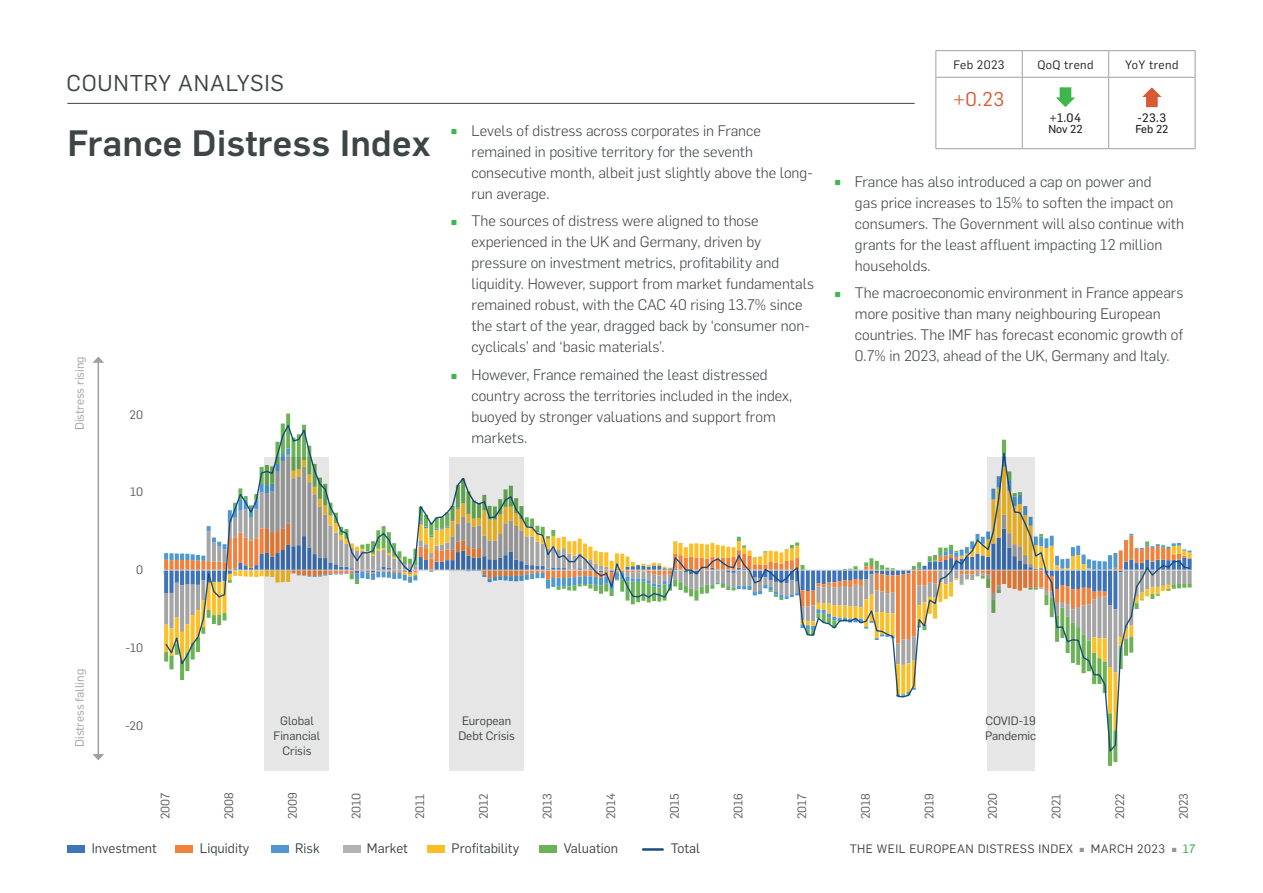
<style>
.page{position:relative;width:1263px;height:893px;background:#fff}
.page>*{position:absolute;margin:0;border:0;box-sizing:border-box;transform-origin:0 0}
.t1{font:500 36px "Flama";letter-spacing:.01em;color:#3d4547}
.t2{font:22.5px "Flama";letter-spacing:.035em;color:#3d4547}
.t3{font:19.5px "Flama";color:#d75a35}
.t4{font:300 15px/21px "Flama";color:#3d4547}
.t5{font:13.5px "Flama";color:#3d4547}
.t6{font:12px "Flama";letter-spacing:-.01em;color:#595959}
.t7{font:12px/15px "Flama";color:#3d4547;text-align:center}
.t8{font:12px "Flama";letter-spacing:.04em;color:#3d4547}
.t9{font:12px "Flama";color:#9da1a2}
.t10{font:12px "Flama";letter-spacing:.035em;color:#231f20}
.t11{font:12px "Flama Basic";color:#231f20}
.t12{font:11.25px "Flama Basic";color:#231f20}
.s1{font-size:9px;color:#3fb64c}
.s2{font-family:"Flama Basic";font-size:7.5px;color:#939598}
.s3{font-family:"Flama Basic";color:#3fb64c}
</style>
<div class="page">
<hr style="left:164px;top:570px;width:1028px;height:1px;background:#d9d9d9">
<svg style="left:164px;top:422px;width:1027px;height:332px"></svg>
<hr style="left:98px;top:362px;width:1px;height:393px;background:#9da1a2">
<svg style="left:92px;top:754px;width:12px;height:6px"></svg>
<svg style="left:92px;top:356px;width:12px;height:7px"></svg>
<div style="left:67px;top:846px;width:17px;height:7px;background:#3f73ba"></div>
<div style="left:176px;top:846px;width:17px;height:7px;background:#f2813c"></div>
<div style="left:427px;top:846px;width:18px;height:7px;background:#fdbd26"></div>
<div style="left:343px;top:846px;width:17px;height:7px;background:#b1b2b6"></div>
<div style="left:540px;top:846px;width:17px;height:7px;background:#6cb256"></div>
<hr style="left:643px;top:848px;width:20px;height:3px;background:#184c7d">
<div style="left:271px;top:846px;width:17px;height:7px;background:#5198d2"></div>
<svg style="left:265px;top:457px;width:64px;height:313px;background:#cbccc8"></svg>
<svg style="left:449px;top:457px;width:74px;height:313px;background:#d3d4cd"></svg>
<svg style="left:987px;top:457px;width:48px;height:313px;background:#d2cec3"></svg>
<hr style="left:67px;top:103px;width:848px;height:1px;background:#3d4547">
<hr style="left:935px;top:50px;width:87px;height:1px;background:#9da1a2">
<hr style="left:1022px;top:50px;width:87px;height:1px;background:#9da1a2">
<hr style="left:1109px;top:50px;width:86px;height:1px;background:#9da1a2">
<svg style="left:935px;top:51px;width:261px;height:98px"></svg>
<h2 class="t2" style="left:67px;top:68px;width:219px">COUNTRY ANALYSIS</h2>
<h1 class="t1" style="left:68px;top:117px;width:365px">France Distress Index</h1>
<p class="t4" style="left:471px;top:119px;width:343px;text-indent:-20px"><span class="s1">▪</span> Levels of distress across corporates in France remained in positive territory for the seventh consecutive month, albeit just slightly above the long&shy;run average.</p>
<p class="t4" style="left:471px;top:210px;width:344px;text-indent:-20px"><span class="s1">▪</span> The sources of distress were aligned to those experienced in the UK and Germany, driven by pressure on investment metrics, profitability and liquidity. However, support from market fundamentals remained robust, with the CAC 40 rising 13.7% since the start of the year, dragged back by ‘consumer non&shy;cyclicals’ and ‘basic materials’.</p>
<p class="t4" style="left:471px;top:364px;width:322px;text-indent:-20px"><span class="s1">▪</span> However, France remained the least distressed country across the territories included in the index, buoyed by stronger valuations and support from markets.</p>
<p class="t9" style="left:71px;top:430px;width:75px;rotate:-90deg">Distress rising</p>
<p class="t6" style="left:130px;top:406px;width:15px">20</p>
<p class="t6" style="left:130px;top:484px;width:14px">10</p>
<p class="t10" style="left:954px;top:56px;width:52px">Feb 2023</p>
<p class="t10" style="left:1037px;top:56px;width:58px">QoQ trend</p>
<p class="t10" style="left:1125px;top:56px;width:55px">YoY trend</p>
<h3 class="t3" style="left:954px;top:85px;width:52px">+0.23</h3>
<p class="t11" style="left:1050px;top:109px;width:33px">+1.04</p>
<p class="t12" style="left:1048px;top:121px;width:36px">Nov 22</p>
<p class="t11" style="left:1137px;top:109px;width:30px">-23.3</p>
<p class="t12" style="left:1135px;top:121px;width:34px">Feb 22</p>
<p class="t4" style="left:855px;top:170px;width:331px;text-indent:-20px"><span class="s1">▪</span> France has also introduced a cap on power and<br>gas price increases to 15% to soften the impact on consumers. The Government will also continue with grants for the least affluent impacting 12 million households.</p>
<p class="t4" style="left:855px;top:282px;width:330px;text-indent:-20px"><span class="s1">▪</span> The macroeconomic environment in France appears more positive than many neighbouring European countries. The IMF has forecast economic growth of 0.7% in 2023, ahead of the UK, Germany and Italy.</p>
<p class="t6" style="left:136px;top:562px;width:8px">0</p>
<p class="t6" style="left:126px;top:639px;width:19px">-10</p>
<p class="t9" style="left:71px;top:747px;width:80px;rotate:-90deg">Distress falling</p>
<p class="t6" style="left:125px;top:717px;width:19px">-20</p>
<p class="t7" style="left:274px;top:713px;width:48px">Global<br>Financial<br>Crisis</p>
<p class="t7" style="left:458px;top:713px;width:58px">European<br>Debt Crisis</p>
<p class="t7" style="left:985px;top:713px;width:53px;text-align:left">COVID-19<br>Pandemic</p>
<p class="t6" style="left:157px;top:819px;width:28px;rotate:-90deg">2007</p>
<p class="t6" style="left:221px;top:819px;width:28px;rotate:-90deg">2008</p>
<p class="t6" style="left:284px;top:819px;width:28px;rotate:-90deg">2009</p>
<p class="t6" style="left:348px;top:819px;width:28px;rotate:-90deg">2010</p>
<p class="t6" style="left:412px;top:819px;width:27px;rotate:-90deg">2011</p>
<p class="t6" style="left:475px;top:819px;width:27px;rotate:-90deg">2012</p>
<p class="t6" style="left:539px;top:819px;width:27px;rotate:-90deg">2013</p>
<p class="t6" style="left:602px;top:819px;width:28px;rotate:-90deg">2014</p>
<p class="t6" style="left:666px;top:819px;width:27px;rotate:-90deg">2015</p>
<p class="t6" style="left:730px;top:819px;width:27px;rotate:-90deg">2016</p>
<p class="t6" style="left:793px;top:819px;width:27px;rotate:-90deg">2017</p>
<p class="t6" style="left:857px;top:819px;width:27px;rotate:-90deg">2018</p>
<p class="t6" style="left:921px;top:819px;width:27px;rotate:-90deg">2019</p>
<p class="t6" style="left:984px;top:819px;width:28px;rotate:-90deg">2020</p>
<p class="t6" style="left:1048px;top:819px;width:27px;rotate:-90deg">2021</p>
<p class="t6" style="left:1112px;top:819px;width:27px;rotate:-90deg">2022</p>
<p class="t6" style="left:1175px;top:819px;width:28px;rotate:-90deg">2023</p>
<p class="t8" style="left:850px;top:841px;width:347px">THE WEIL EUROPEAN DISTRESS INDEX <span class="s2">▪</span> MARCH 2023 <span class="s2">▪</span> <span class="s3">17</span></p>
<p class="t5" style="left:92px;top:839px;width:67px">Investment</p>
<p class="t5" style="left:200px;top:839px;width:51px">Liquidity</p>
<p class="t5" style="left:295px;top:839px;width:26px">Risk</p>
<p class="t5" style="left:367px;top:839px;width:43px">Market</p>
<p class="t5" style="left:451px;top:839px;width:69px">Profitability</p>
<p class="t5" style="left:564px;top:839px;width:56px">Valuation</p>
<p class="t5" style="left:671px;top:839px;width:31px">Total</p>
</div>
